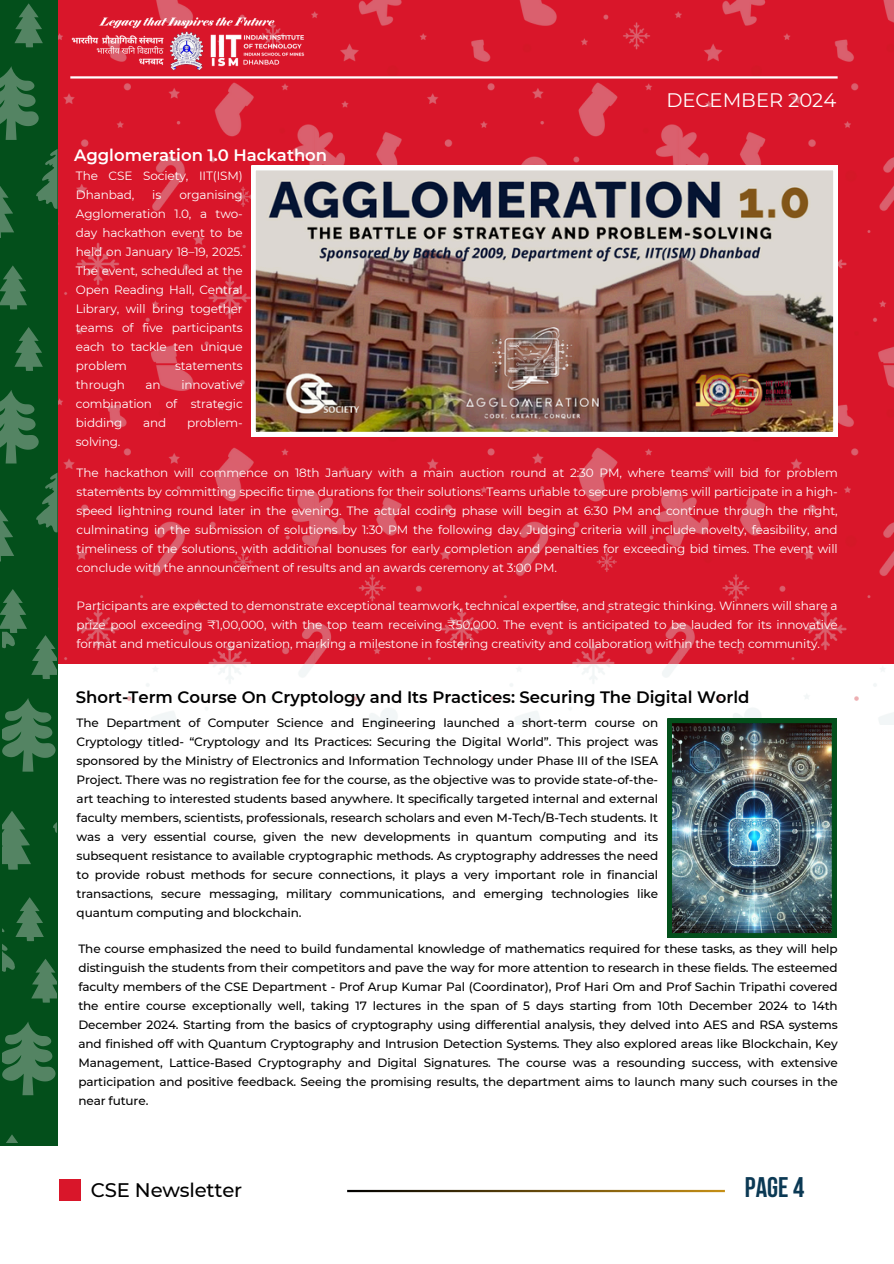
<style>
.page{position:relative;width:894px;height:1264px;background:#fff}
.page>*{position:absolute;margin:0;border:0;box-sizing:border-box;transform-origin:0 0}
.t1{font:700 28.2px "Bebas Neue";color:#0b3954}
.t2{font:500 19.65px "Montserrat";letter-spacing:-.01em;color:#000}
.t3{font:19.5px "Montserrat";color:#fff}
.t4{font:600 16.5px "Montserrat";color:#000}
.t5{font:600 16.5px "Montserrat";color:#fff}
.t6{font:500 12px/19px "Montserrat";letter-spacing:-.01em;color:#000;text-align:justify}
.t7{font:12px/19px "Montserrat";letter-spacing:-.01em;color:#fff;text-align:justify}
</style>
<div class="page">
<img style="left:57px;top:0;width:836px;height:724px">
<hr style="left:70px;top:76px;width:767px;height:3px;background:#fff">
<div style="left:60px;top:1179px;width:21px;height:21px;background:#d9162a"></div>
<img style="left:70px;top:11px;width:237px;height:62px">
<img style="left:251px;top:166px;width:586px;height:270px">
<img style="left:667px;top:718px;width:169px;height:219px">
<svg style="left:0;top:0;width:57px;height:1142px;background:#165b2c"></svg>
<p class="t5" style="left:74px;top:144px;width:255px">Agglomeration 1.0 Hackathon</p>
<p class="t7" style="left:76px;top:166px;width:168px">The CSE Society, IIT(ISM)<br>Dhanbad,</p>
<p class="t7" style="left:76px;top:185px;width:168px;text-indent:103px">organising Agglomeration 1.0, a two&shy;day hackathon event to be held on January 18–19, 2025.<br>The event, scheduled at the Open Reading Hall, Central Library, will bring together teams of five participants each to tackle ten unique problem</p>
<p class="t7" style="left:152px;top:185px;width:10px">is</p>
<p class="t7" style="left:175px;top:356px;width:69px">statements</p>
<p class="t7" style="left:76px;top:375px;width:51px">through</p>
<p class="t7" style="left:146px;top:375px;width:17px">an</p>
<p class="t7" style="left:76px;top:375px;width:168px;text-indent:105px">innovative combination of strategic bidding</p>
<p class="t7" style="left:143px;top:413px;width:25px">and</p>
<p class="t7" style="left:187px;top:413px;width:57px">problem-</p>
<p class="t7" style="left:76px;top:432px;width:46px">solving.</p>
<p class="t3" style="left:666px;top:88px;width:171px">DECEMBER 2024</p>
<p class="t7" style="left:77px;top:463px;width:762px">The hackathon will commence on 18th January with a main auction round at 2:30 PM, where teams will bid for problem statements by committing specific time durations for their solutions. Teams unable to secure problems will participate in a high&shy;speed lightning round later in the evening. The actual coding phase will begin at 6:30 PM and continue through the night, culminating in the submission of solutions by 1:30 PM the following day. Judging criteria will include novelty, feasibility, and timeliness of the solutions, with additional bonuses for early completion and penalties for exceeding bid times. The event will conclude with the announcement of results and an awards ceremony at 3:00 PM.</p>
<p class="t7" style="left:77px;top:596px;width:762px">Participants are expected to demonstrate exceptional teamwork, technical expertise, and strategic thinking. Winners will share a prize pool exceeding ₹1,00,000, with the top team receiving ₹50,000. The event is anticipated to be lauded for its innovative format and meticulous organization, marking a milestone in fostering creativity and collaboration within the tech community.</p>
<h4 class="t4" style="left:76px;top:687px;width:675px">Short-Term Course On Cryptology and Its Practices: Securing The Digital World</h4>
<h2 class="t6" style="left:77px;top:713px;width:583px">The Department of Computer Science and Engineering launched a short-term course on Cryptology titled- “Cryptology and Its Practices: Securing the Digital World”. This project was sponsored by the Ministry of Electronics and Information Technology under Phase III of the ISEA Project. There was no registration fee for the course, as the objective was to provide state-of-the&shy;art teaching to interested students based anywhere. It specifically targeted internal and external faculty members, scientists, professionals, research scholars and even M-Tech/B-Tech students. It was a very essential course, given the new developments in quantum computing and its subsequent resistance to available cryptographic methods. As cryptography addresses the need to provide robust methods for secure connections, it plays a very important role in financial transactions, secure messaging, military communications, and emerging technologies like quantum computing and blockchain.</h2>
<p class="t6" style="left:78px;top:938px;width:760px">The course emphasized the need to build fundamental knowledge of mathematics required for these tasks, as they will help distinguish the students from their competitors and pave the way for more attention to research in these fields. The esteemed faculty members of the CSE Department - Prof Arup Kumar Pal (Coordinator), Prof Hari Om and Prof Sachin Tripathi covered the entire course exceptionally well, taking 17 lectures in the span of 5 days starting from 10th December 2024 to 14th December 2024. Starting from the basics of cryptography using differential analysis, they delved into AES and RSA systems and finished off with Quantum Cryptography and Intrusion Detection Systems. They also explored areas like Blockchain, Key Management, Lattice-Based Cryptography and Digital Signatures. The course was a resounding success, with extensive participation and positive feedback. Seeing the promising results, the department aims to launch many such courses in the near future.</p>
<p class="t2" style="left:91px;top:1178px;width:153px">CSE Newsletter</p>
<p class="t1" style="left:744px;top:1175px;width:61px">PAGE4</p>
</div>
